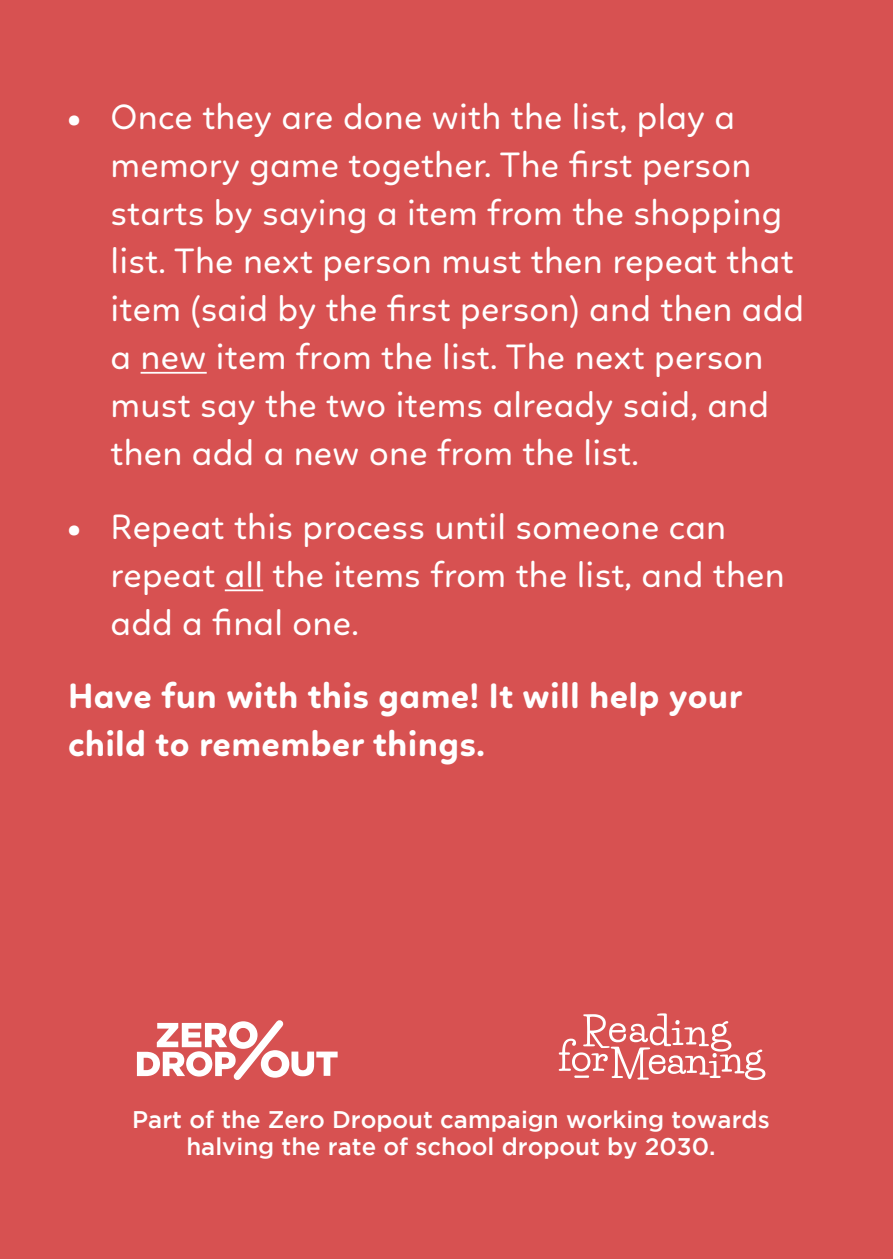
<style>
.page{position:relative;width:893px;height:1259px;background:#d75151}
.page>*{position:absolute;margin:0;border:0;box-sizing:border-box;transform-origin:0 0}
.t1{font:36px/48px "Linotte";letter-spacing:.01em;color:#fff}
.t2{font:700 36px/48px "Linotte";letter-spacing:.01em;color:#fff}
.t3{font:500 24px/27px "Gotham";color:#fff;text-align:center}
</style>
<div class="page">
<hr style="left:141px;top:372px;width:66px;height:2px;background:#fff">
<hr style="left:225px;top:589px;width:38px;height:2px;background:#fff">
<svg style="left:137px;top:1020px;width:201px;height:60px"></svg>
<svg style="left:559px;top:1013px;width:206px;height:67px"></svg>
<p class="t1" style="left:111px;top:93px;width:695px;text-indent:-43px">• Once they are done with the list, play a memory game together. The first person starts by saying a item from the shopping list. The next person must then repeat that item (said by the first person) and then add a new item from the list. The next person must say the two items already said, and then add a new one from the list.</p>
<p class="t1" style="left:111px;top:502px;width:675px;text-indent:-43px">• Repeat this process until someone can repeat all the items from the list, and then add a final one.</p>
<p class="t2" style="left:68px;top:672px;width:676px">Have fun with this game! It will help your child to remember things.</p>
<p class="t3" style="left:132px;top:1105px;width:639px">Part of the Zero Dropout campaign working towards halving the rate of school dropout by 2030.</p>
</div>
